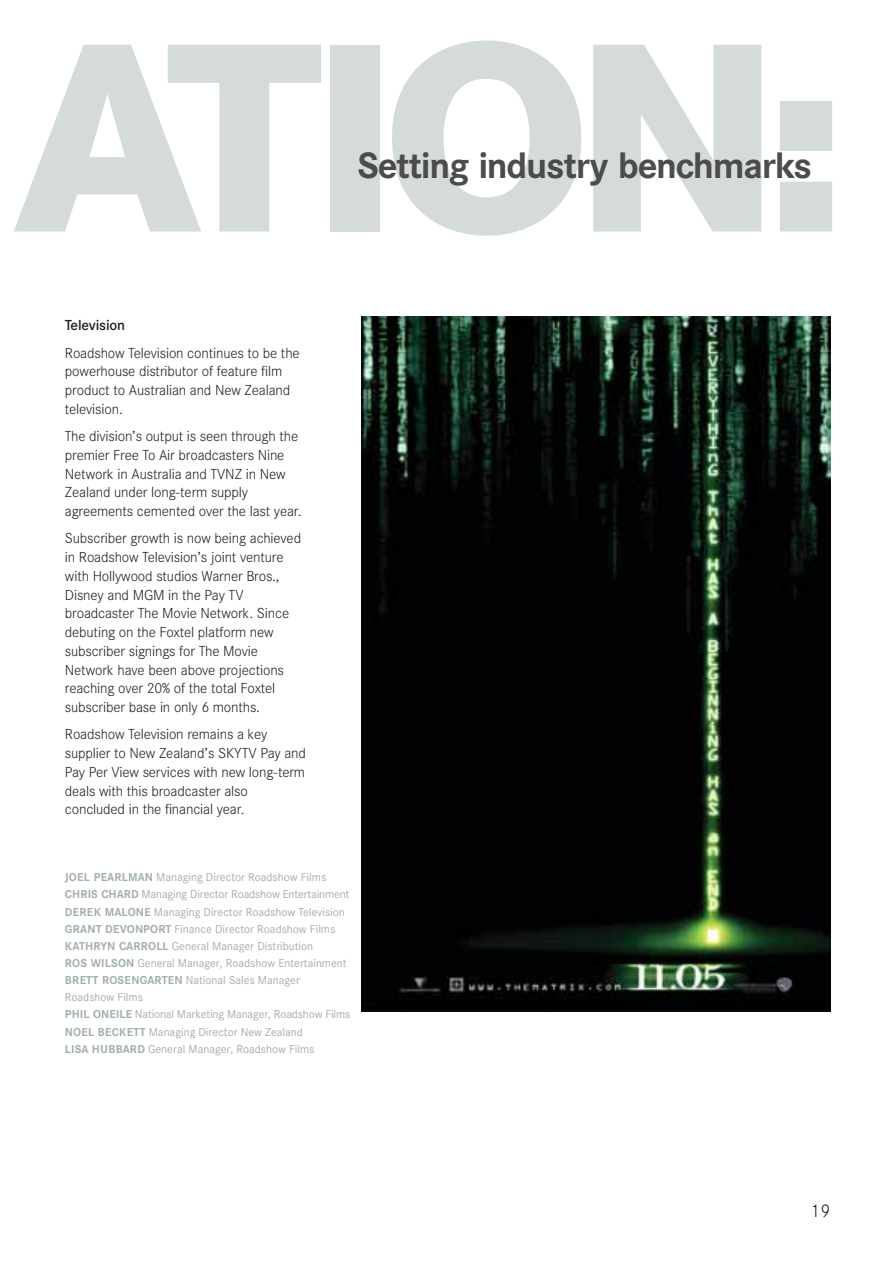
<style>
.page{position:relative;width:893px;height:1263px;background:#fff}
.page>*{position:absolute;margin:0;border:0;box-sizing:border-box;transform-origin:0 0}
.t1{font:700 36px "Corporate SBQ";letter-spacing:-.035em;color:#4c4c4e}
.t2{font:300 18px "Corporate SBQ";color:#231f20}
.t3{font:300 14.25px/18.8px "Corporate SBQ";letter-spacing:-.01em;color:#231f20}
.t4{font:500 14.25px "Corporate SBQ";letter-spacing:-.01em;color:#231f20}
.t5{font:11.25px/17.1px "Corporate SBQ";color:#a2aead}
.s1{font-weight:700}
</style>
<div class="page">
<div style="left:330px;top:45px;width:50px;height:187px;background:#d5dbda"></div>
<svg style="left:392px;top:40px;width:189px;height:196px"></svg>
<svg style="left:593px;top:45px;width:168px;height:187px"></svg>
<svg style="left:780px;top:101px;width:52px;height:131px"></svg>
<img style="left:361px;top:317px;width:469px;height:695px">
<svg style="left:14px;top:44px;width:307px;height:188px"></svg>
<h1 class="t1" style="left:357px;top:153px;width:456px">Setting industry benchmarks</h1>
<p class="t4" style="left:65px;top:321px;width:62px">Television</p>
<p class="t3" style="left:65px;top:345px;width:236px">Roadshow Television continues to be the powerhouse distributor of feature film product to Australian and New Zealand television.</p>
<p class="t3" style="left:65px;top:428px;width:238px">The division’s output is seen through the premier Free To Air broadcasters Nine Network in Australia and TVNZ in New Zealand under long-term supply agreements cemented over the last year.</p>
<p class="t3" style="left:65px;top:530px;width:238px">Subscriber growth is now being achieved in Roadshow Television’s joint venture with Hollywood studios Warner Bros., Disney and MGM in the Pay TV broadcaster The Movie Network. Since debuting on the Foxtel platform new subscriber signings for The Movie Network have been above projections reaching over 20% of the total Foxtel subscriber base in only 6 months.</p>
<p class="t3" style="left:65px;top:726px;width:243px">Roadshow Television remains a key supplier to New Zealand’s SKYTV Pay and Pay Per View services with new long-term deals with this broadcaster also concluded in the financial year.</p>
<p class="t5" style="left:65px;top:870px;width:287px"><span class="s1">JOEL PEARLMAN</span> Managing Director Roadshow Films <span class="s1">CHRIS CHARD</span> Managing Director Roadshow Entertainment <span class="s1">DEREK MALONE</span> Managing Director Roadshow Television <span class="s1">GRANT DEVONPORT</span> Finance Director Roadshow Films <span class="s1">KATHRYN CARROLL</span> General Manager Distribution<br><span class="s1">ROS WILSON</span> General Manager, Roadshow Entertainment <span class="s1">BRETT ROSENGARTEN</span> National Sales Manager Roadshow Films<br><span class="s1">PHIL ONEILE</span> National Marketing Manager, Roadshow Films <span class="s1">NOEL BECKETT</span> Managing Director New Zealand<br><span class="s1">LISA HUBBARD</span> General Manager, Roadshow Films</p>
<p class="t2" style="left:810px;top:1204px;width:21px">19</p>
</div>
